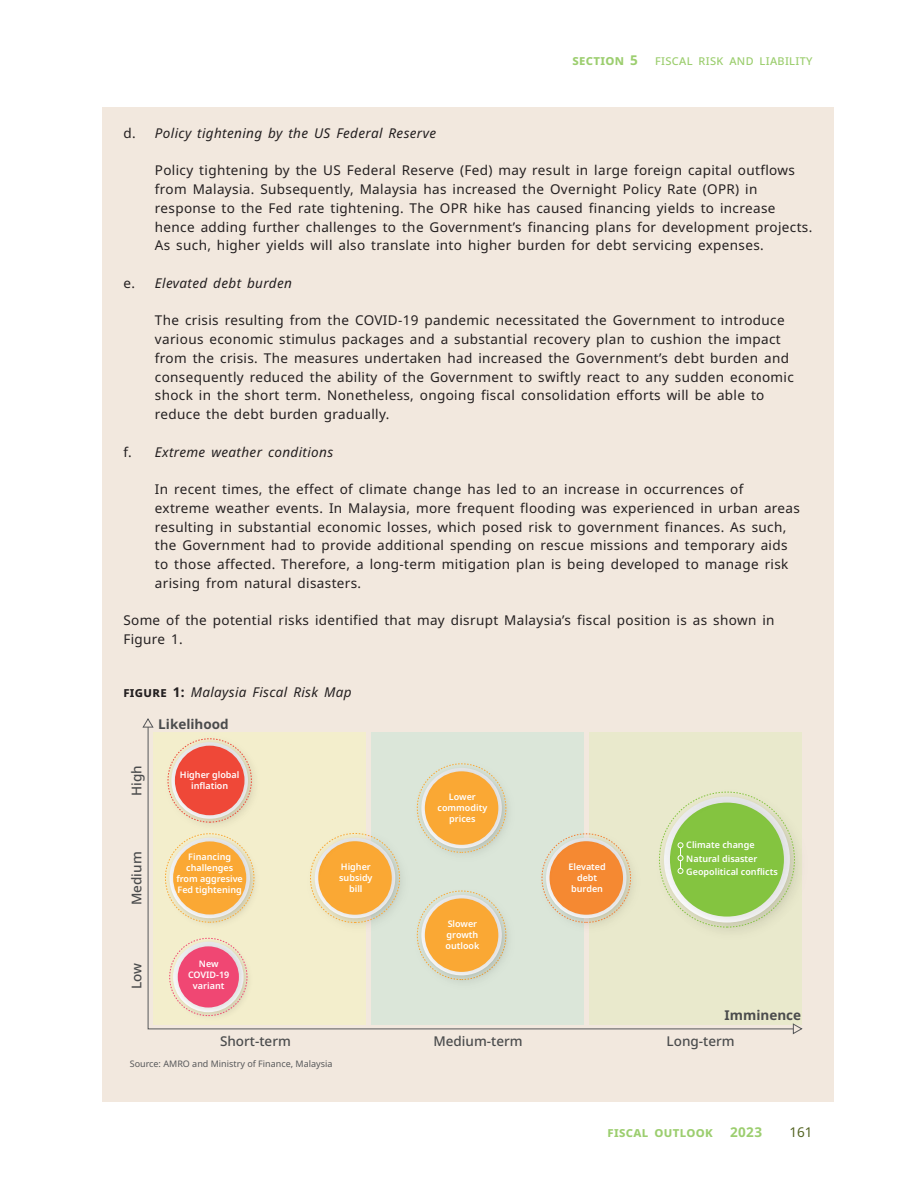
<style>
.page{position:relative;width:919px;height:1191px;background:#fff}
.page>*{position:absolute;margin:0;border:0;box-sizing:border-box;transform-origin:0 0}
.List_Paragraph{font:13.5px/18.8px "Noto Sans";letter-spacing:.025em;color:#231f20}
.List_Paragraph-2{font:italic 13.5px "Noto Sans";letter-spacing:.025em;color:#231f20}
.t1{font:500 13.5px "Noto Sans";color:#4b4c4d}
.t2{font:700 13.5px "Noto Sans";letter-spacing:.025em;color:#9cce6f}
.t3{font:13.5px "Noto Sans";letter-spacing:.025em;color:#9cce6f}
.t4{font:700 13.5px "Noto Sans";color:#4b4c4d}
.t5{font:13.5px "Noto Sans";color:#546423}
.t6{font:600 9px/10.8px "Noto Sans";color:#fff;text-align:center}
.t7{font:9px "Noto Sans";color:#57585a}
.s1{font-style:normal}
.s2{font-weight:700;font-style:normal}
</style>
<div class="page">
<div style="left:102px;top:107px;width:731px;height:994px;background:#f2e8de"></div>
<svg style="left:148px;top:726px;width:645px;height:303px;background:#e7e8d0"></svg>
<svg style="left:143px;top:718px;width:10px;height:9px"></svg>
<svg style="left:793px;top:1023px;width:8px;height:11px"></svg>
<div style="left:165px;top:934px;width:91px;height:91px;background:#f3eecc"></div>
<img style="left:171px;top:939px;width:79px;height:80px">
<div style="left:178px;top:946px;width:61px;height:61px;background:#f04773;border-radius:50%"></div>
<div style="left:169px;top:938px;width:78px;height:77px;border:1px dashed #f04773;border-radius:50%"></div>
<img style="left:159px;top:729px;width:108px;height:108px">
<div style="left:161px;top:829px;width:105px;height:105px;background:#f3eecc"></div>
<img style="left:166px;top:833px;width:93px;height:94px">
<div style="left:173px;top:841px;width:73px;height:73px;background:#faa834;border-radius:50%"></div>
<img style="left:300px;top:823px;width:116px;height:116px">
<img style="left:409px;top:754px;width:114px;height:114px">
<div style="left:409px;top:882px;width:114px;height:114px;background:#dbe6d9"></div>
<img style="left:533px;top:825px;width:112px;height:114px">
<div style="left:413px;top:886px;width:105px;height:105px;background:#dbe6d9"></div>
<img style="left:417px;top:890px;width:94px;height:94px">
<div style="left:425px;top:898px;width:73px;height:74px;background:#faa834;border-radius:50%"></div>
<img style="left:645px;top:778px;width:157px;height:173px">
<p class="t2" style="left:572px;top:51px;width:67px">section 5</p>
<p class="t3" style="left:655px;top:51px;width:159px">fiscal risk and liability</p>
<p class="List_Paragraph-2" style="left:123px;top:123px;width:314px"><span class="s1">d.</span> Policy tightening by the US Federal Reserve</p>
<p class="List_Paragraph" style="left:155px;top:161px;width:659px">Policy tightening by the US Federal Reserve (Fed) may result in large foreign capital outflows from Malaysia. Subsequently, Malaysia has increased the Overnight Policy Rate (OPR) in response to the Fed rate tightening. The OPR hike has caused financing yields to increase hence adding further challenges to the Government’s financing plans for development projects.<br>As such, higher yields will also translate into higher burden for debt servicing expenses.</p>
<p class="List_Paragraph-2" style="left:123px;top:273px;width:170px"><span class="s1">e.</span> Elevated debt burden</p>
<p class="List_Paragraph" style="left:155px;top:311px;width:640px">The crisis resulting from the COVID-19 pandemic necessitated the Government to introduce various economic stimulus packages and a substantial recovery plan to cushion the impact from the crisis. The measures undertaken had increased the Government’s debt burden and consequently reduced the ability of the Government to swiftly react to any sudden economic shock in the short term. Nonetheless, ongoing fiscal consolidation efforts will be able to reduce the debt burden gradually.</p>
<p class="List_Paragraph-2" style="left:123px;top:442px;width:211px"><span class="s1">f.</span> Extreme weather conditions</p>
<p class="List_Paragraph" style="left:155px;top:480px;width:646px">In recent times, the effect of climate change has led to an increase in occurrences of extreme weather events. In Malaysia, more frequent flooding was experienced in urban areas resulting in substantial economic losses, which posed risk to government finances. As such, the Government had to provide additional spending on rescue missions and temporary aids to those affected. Therefore, a long-term mitigation plan is being developed to manage risk arising from natural disasters.</p>
<p class="List_Paragraph" style="left:123px;top:611px;width:652px">Some of the potential risks identified that may disrupt Malaysia’s fiscal position is as shown in<br>Figure 1.</p>
<p class="List_Paragraph-2" style="left:123px;top:682px;width:230px"><span class="s2">figure 1:</span> Malaysia Fiscal Risk Map</p>
<p class="t4" style="left:158px;top:715px;width:72px">Likelihood</p>
<p class="t1" style="left:127px;top:795px;width:32px;rotate:-90deg">High</p>
<p class="t6" style="left:180px;top:770px;width:61px">Higher global inflation</p>
<p class="t6" style="left:437px;top:791px;width:51px">Lower commodity prices</p>
<p class="t1" style="left:127px;top:905px;width:55px;rotate:-90deg">Medium</p>
<p class="t6" style="left:176px;top:852px;width:68px">Financing challenges from aggresive<br>Fed tightening</p>
<p class="t6" style="left:339px;top:861px;width:35px">Higher subsidy bill</p>
<p class="t6" style="left:568px;top:861px;width:39px">Elevated debt burden</p>
<p class="t6" style="left:686px;top:838px;width:93px;line-height:13.5px;text-align:left">Climate change<br>Natural disaster<br>Geopolitical conflicts</p>
<p class="t6" style="left:445px;top:919px;width:35px;text-align:left">Slower growth outlook</p>
<p class="t1" style="left:127px;top:989px;width:28px;rotate:-90deg">Low</p>
<p class="t6" style="left:188px;top:958px;width:43px">New<br>COVID-19 variant</p>
<p class="t4" style="left:724px;top:1005px;width:78px">Imminence</p>
<p class="t1" style="left:220px;top:1031px;width:72px">Short-term</p>
<p class="t1" style="left:433px;top:1031px;width:91px">Medium-term</p>
<p class="t1" style="left:666px;top:1031px;width:70px">Long-term</p>
<p class="t7" style="left:130px;top:1057px;width:204px">Source: AMRO and Ministry of Finance, Malaysia</p>
<p class="t2" style="left:607px;top:1123px;width:107px">fiscal outlook</p>
<p class="t2" style="left:730px;top:1123px;width:33px">2023</p>
<p class="t5" style="left:789px;top:1123px;width:25px">161</p>
</div>
